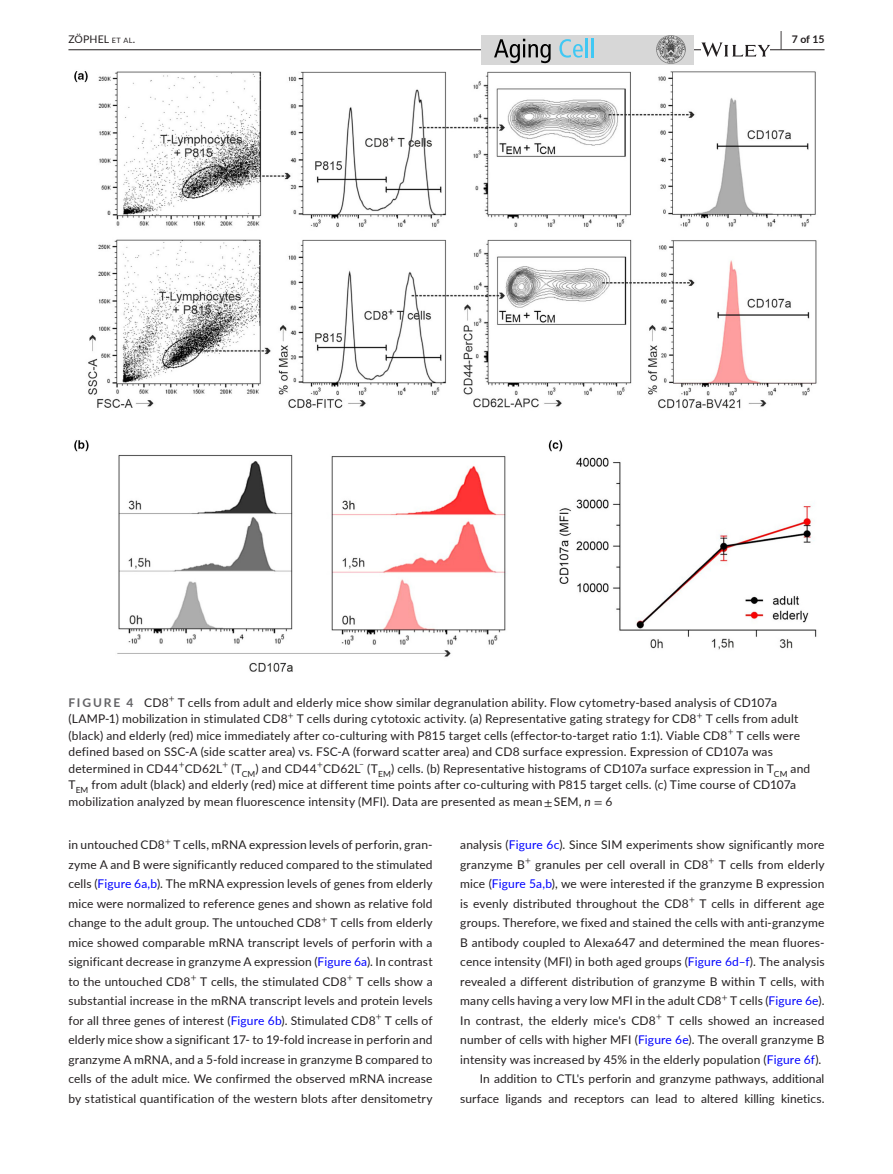
<style>
.page{position:relative;width:893px;height:1174px;background:#fff}
.page>*{position:absolute;margin:0;border:0;box-sizing:border-box;transform-origin:0 0}
.t1{font:12px/19.5px "Lato";letter-spacing:.01em;color:#231f20}
.t2{font:700 12px "Lato";letter-spacing:.16em;color:#636366}
.t3{font:10.5px "Lato";color:#231f20}
.t4{font:700 10.5px "Lato";color:#231f20}
.t5{font:8.4px "STIX";color:#231f20}
.t6{font:8.4px "Lato";color:#231f20}
.s1{font-style:inherit}
.s2{font-size:7.35px}
.s3{font-size:19.5px}
.s4{font-weight:400;color:#231f20}
.s5{font-family:"STIX"}
.s6{font-style:italic}
.s7{color:#00f}
</style>
<div class="page">
<hr style="left:68px;top:49px;width:756px;height:1px;background:#231f20">
<div style="left:481px;top:35px;width:213px;height:29px;background:#d7d7d7"></div>
<svg style="left:494px;top:39px;width:57px;height:24px"></svg>
<svg style="left:559px;top:39px;width:24px;height:19px"></svg>
<hr style="left:585px;top:38px;width:3px;height:19px;background:#40c8f4">
<svg style="left:591px;top:38px;width:2px;height:19px"></svg>
<img style="left:657px;top:35px;width:28px;height:29px">
<svg style="left:701px;top:42px;width:69px;height:15px"></svg>
<img style="left:74px;top:71px;width:743px;height:601px">
<p class="t3" style="left:68px;top:31px;width:68px">Z<span class="s1">Ö</span>PHEL <span class="s2">et al</span>.</p>
<p class="t4" style="left:780px;top:31px;width:46px"><span class="s3">|</span> 7 of 15</p>
<p class="t2" style="left:68px;top:693px;width:102px">FIGURE 4 <span class="s4">CD8</span></p>
<p class="t5" style="left:169px;top:692px;width:7px">+</p>
<p class="t1" style="left:68px;top:693px;width:710px;line-height:16.5px;text-indent:109px">T cells from adult and elderly mice show similar degranulation ability. Flow cytometry-based analysis of CD107a (LAMP-1) mobilization in stimulated CD8</p>
<p class="t5" style="left:288px;top:709px;width:7px">+</p>
<p class="t1" style="left:297px;top:708px;width:401px">T cells during cytotoxic activity. (a) Representative gating strategy for CD8</p>
<p class="t5" style="left:697px;top:709px;width:7px">+</p>
<p class="t1" style="left:68px;top:710px;width:731px;line-height:16.5px;text-indent:637px">T cells from adult (black) and elderly (red) mice immediately after co-culturing with P815 target cells (effector-to-target ratio 1:1). Viable CD8</p>
<p class="t5" style="left:728px;top:725px;width:7px">+</p>
<p class="t1" style="left:68px;top:726px;width:733px;line-height:16.5px;text-indent:668px">T cells were defined based on SSC-A (side scatter area) vs. FSC-A (forward scatter area) and CD8 surface expression. Expression of CD107a was determined in CD44</p>
<p class="t5" style="left:179px;top:758px;width:7px">+</p>
<p class="t1" style="left:185px;top:758px;width:39px">CD62L</p>
<p class="t5" style="left:222px;top:758px;width:7px">+</p>
<p class="t1" style="left:231px;top:758px;width:87px">(T<sub>CM</sub>) and CD44</p>
<p class="t5" style="left:317px;top:758px;width:7px">+</p>
<p class="t1" style="left:323px;top:758px;width:39px">CD62L</p>
<p class="t6" style="left:359px;top:758px;width:6px">−</p>
<p class="t1" style="left:68px;top:759px;width:743px;line-height:16.5px;text-indent:299px">(T<sub>EM</sub>) cells. (b) Representative histograms of CD107a surface expression in T<sub>CM</sub> and<br>T<sub>EM</sub> from adult (black) and elderly (red) mice at different time points after co-culturing with P815 target cells. (c) Time course of CD107a mobilization analyzed by mean fluorescence intensity (MFI). Data are presented as mean <span class="s5">±</span> SEM, <span class="s6">n</span> <span class="s5">=</span> 6</p>
<p class="t1" style="left:68px;top:834px;width:98px">in untouched CD8</p>
<p class="t5" style="left:165px;top:835px;width:7px">+</p>
<p class="t1" style="left:68px;top:834px;width:366px;text-align:justify;text-indent:105px">T cells, mRNA expression levels of perforin, gran&shy;zyme A and B were significantly reduced compared to the stimulated cells (<span class="s7">Figure 6a,b</span>). The mRNA expression levels of genes from elderly mice were normalized to reference genes and shown as relative fold change to the adult group. The untouched CD8</p>
<p class="t5" style="left:322px;top:913px;width:7px">+</p>
<p class="t1" style="left:68px;top:912px;width:366px;text-align:justify;text-indent:262px">T cells from elderly mice showed comparable mRNA transcript levels of perforin with a significant decrease in granzyme A expression (<span class="s7">Figure 6a</span>). In contrast to the untouched CD8<sup>+</sup> T cells, the stimulated CD8<sup>+</sup> T cells show a substantial increase in the mRNA transcript levels and protein levels for all three genes of interest (<span class="s7">Figure 6b</span>). Stimulated CD8<sup>+</sup> T cells of elderly mice show a significant 17- to 19-fold increase in perforin and granzyme A mRNA, and a 5-fold increase in granzyme B compared to cells of the adult mice. We confirmed the observed mRNA increase by statistical quantification of the western blots after densitometry</p>
<p class="t1" style="left:460px;top:834px;width:366px">analysis (<span class="s7">Figure 6c</span>). Since SIM experiments show significantly more granzyme B<sup>+</sup> granules per cell overall in CD8</p>
<p class="t5" style="left:709px;top:855px;width:7px">+</p>
<p class="t1" style="left:460px;top:854px;width:366px;text-align:justify;text-indent:258px">T cells from elderly mice (<span class="s7">Figure 5a,b</span>), we were interested if the granzyme B expression is evenly distributed throughout the CD8</p>
<p class="t5" style="left:689px;top:894px;width:7px">+</p>
<p class="t1" style="left:460px;top:893px;width:366px;text-align:right">T cells in different age<br>groups. Therefore, we fixed and stained the cells with anti-granzyme B antibody coupled to Alexa647 and determined the mean fluores&shy;cence intensity (MFI) in both aged groups (<span class="s7">Figure 6d–f</span>). The analysis revealed a different distribution of granzyme B within T cells, with many cells having a very low MFI in the adult CD8<sup>+</sup> T cells (<span class="s7">Figure 6e</span>).<br>In contrast, the elderly mice's CD8<sup>+</sup> T cells showed an increased number of cells with higher MFI (<span class="s7">Figure 6e</span>). The overall granzyme B intensity was increased by 45% in the elderly population (<span class="s7">Figure 6f</span>).<br>In addition to CTL's perforin and granzyme pathways, additional surface ligands and receptors can lead to altered killing kinetics.</p>
</div>
